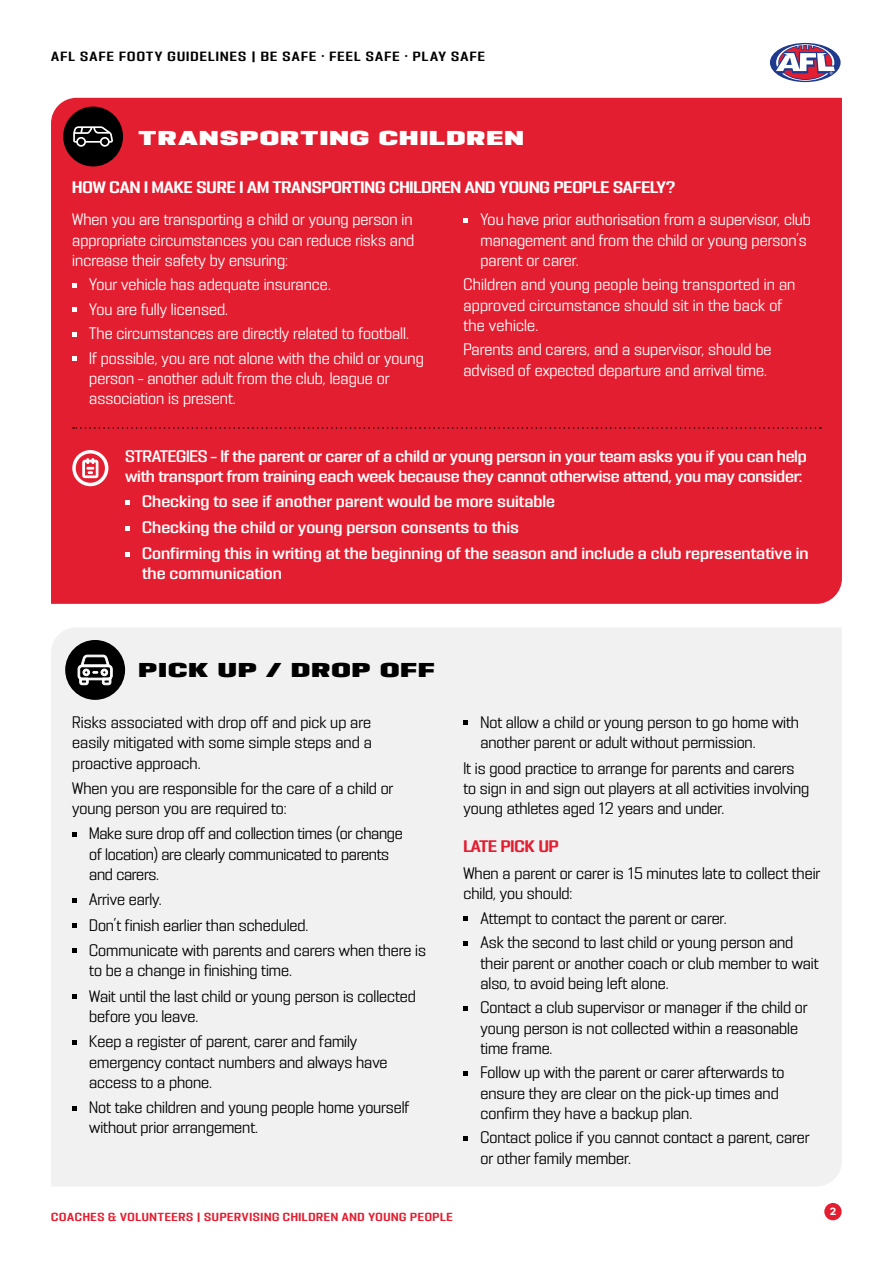
<style>
.page{position:relative;width:893px;height:1263px;background:#fff}
.page>*{position:absolute;margin:0;border:0;box-sizing:border-box;transform-origin:0 0}
.t1{font:18px "PODIUM Sharp 7.12";letter-spacing:.1em;color:#fff}
.t2{font:18px "PODIUM Sharp 7.12";letter-spacing:.1em;color:#000}
.Main_text{font:15px/20.2px "PODIUM Sharp 5.6";letter-spacing:-.005em;color:#000}
.Main_text-2{font:15px/20.2px "PODIUM Sharp 5.6";color:#fff}
.Main_text-3{font:15px/19.5px "PODIUM Sharp 5.8";color:#fff}
.Main_text-4{font:15px/19.5px "PODIUM Sharp 5.8";letter-spacing:-.02em;color:#fff}
.Main_text-5{font:15px "PODIUM Sharp 5.9";letter-spacing:-.005em;color:#fff}
.Main_text-6{font:15px "PODIUM Sharp 5.9";letter-spacing:-.005em;color:#e31e30}
.t3{font:12px "PODIUM Sharp 5.9";letter-spacing:.1em;color:#000}
.t4{font:10.5px "PODIUM Sharp 5.9";letter-spacing:.06em;color:#e31e30}
.t5{font:700 10.5px "Filson Soft";color:#fff}
</style>
<div class="page">
<svg style="left:768px;top:42px;width:74px;height:41px"></svg>
<div style="left:770px;top:43px;width:71px;height:39px;background:#1e398d;border-radius:50%"></div>
<svg style="left:776px;top:44px;width:59px;height:37px"></svg>
<div style="left:51px;top:98px;width:791px;height:506px;background:#e31e30"></div>
<svg style="left:72px;top:283px;width:5px;height:4px"></svg>
<svg style="left:72px;top:308px;width:5px;height:4px"></svg>
<svg style="left:72px;top:332px;width:5px;height:4px"></svg>
<svg style="left:72px;top:357px;width:5px;height:4px"></svg>
<svg style="left:463px;top:218px;width:5px;height:4px"></svg>
<svg style="left:125px;top:500px;width:4px;height:4px"></svg>
<svg style="left:125px;top:526px;width:4px;height:4px"></svg>
<svg style="left:125px;top:552px;width:4px;height:4px"></svg>
<svg style="left:73px;top:427px;width:748px;height:2px"></svg>
<div style="left:51px;top:627px;width:791px;height:559px;background:#f1f1f2"></div>
<svg style="left:72px;top:832px;width:5px;height:4px"></svg>
<svg style="left:72px;top:898px;width:5px;height:4px"></svg>
<svg style="left:72px;top:923px;width:5px;height:5px"></svg>
<svg style="left:72px;top:949px;width:5px;height:4px"></svg>
<svg style="left:72px;top:994px;width:5px;height:5px"></svg>
<svg style="left:72px;top:1040px;width:5px;height:4px"></svg>
<svg style="left:72px;top:1106px;width:5px;height:4px"></svg>
<svg style="left:463px;top:721px;width:5px;height:4px"></svg>
<svg style="left:463px;top:916px;width:5px;height:5px"></svg>
<svg style="left:463px;top:941px;width:5px;height:4px"></svg>
<svg style="left:463px;top:1006px;width:5px;height:4px"></svg>
<svg style="left:463px;top:1071px;width:5px;height:4px"></svg>
<svg style="left:463px;top:1136px;width:5px;height:4px"></svg>
<div style="left:65px;top:640px;width:60px;height:60px;background:#000;border-radius:50%"></div>
<svg style="left:78px;top:655px;width:35px;height:30px"></svg>
<div style="left:63px;top:107px;width:60px;height:59px;background:#000;border-radius:50%"></div>
<svg style="left:73px;top:126px;width:40px;height:21px"></svg>
<svg style="left:72px;top:450px;width:36px;height:36px"></svg>
<div style="left:824px;top:1203px;width:18px;height:17px;background:#e31e30;border-radius:50%"></div>
<p class="t3" style="left:51px;top:48px;width:435px">AFL SAFE FOOTY GUIDELINES | BE SAFE • FEEL SAFE • PLAY SAFE</p>
<p class="t1" style="left:139px;top:127px;width:386px">TRANSPORTING CHILDREN</p>
<p class="Main_text-5" style="left:72px;top:178px;width:605px">HOW CAN I MAKE SURE I AM TRANSPORTING CHILDREN AND YOUNG PEOPLE SAFELY?</p>
<p class="Main_text-2" style="left:480px;top:209px;width:332px">You have prior authorisation from a supervisor, club management and from the child or young person’s parent or carer.</p>
<p class="Main_text-2" style="left:463px;top:274px;width:333px">Children and young people being transported in an approved circumstance should sit in the back of the vehicle.</p>
<p class="Main_text-2" style="left:463px;top:339px;width:310px">Parents and carers, and a supervisor, should be advised of expected departure and arrival time.</p>
<p class="Main_text-2" style="left:72px;top:209px;width:343px;text-align:justify">When you are transporting a child or young person in appropriate circumstances you can reduce risks and increase their safety by ensuring:</p>
<p class="Main_text-2" style="left:89px;top:274px;width:243px">Your vehicle has adequate insurance.</p>
<p class="Main_text-2" style="left:89px;top:299px;width:140px">You are fully licensed.</p>
<p class="Main_text-2" style="left:89px;top:323px;width:321px">The circumstances are directly related to football.</p>
<p class="Main_text-2" style="left:89px;top:348px;width:336px">If possible, you are not alone with the child or young person – another adult from the club, league or association is present.</p>
<p class="Main_text-4" style="left:125px;top:446px;width:683px">STRATEGIES – If the parent or carer of a child or young person in your team asks you if you can help with transport from training each week because they cannot otherwise attend, you may consider:</p>
<p class="Main_text-3" style="left:142px;top:492px;width:414px">Checking to see if another parent would be more suitable</p>
<p class="Main_text-3" style="left:142px;top:518px;width:378px">Checking the child or young person consents to this</p>
<p class="Main_text-3" style="left:142px;top:544px;width:668px">Confirming this in writing at the beginning of the season and include a club representative in the communication</p>
<p class="t2" style="left:139px;top:658px;width:297px">PICK UP / DROP OFF</p>
<p class="Main_text" style="left:72px;top:712px;width:301px;text-align:justify">Risks associated with drop off and pick up are easily mitigated with some simple steps and a proactive approach.</p>
<p class="Main_text" style="left:72px;top:778px;width:323px">When you are responsible for the care of a child or young person you are required to:</p>
<p class="Main_text" style="left:89px;top:823px;width:315px">Make sure drop off and collection times (or change of location) are clearly communicated to parents and carers.</p>
<p class="Main_text" style="left:89px;top:889px;width:74px">Arrive early.</p>
<p class="Main_text" style="left:89px;top:915px;width:221px">Don’t finish earlier than scheduled.</p>
<p class="Main_text" style="left:89px;top:940px;width:338px">Communicate with parents and carers when there is to be a change in finishing time.</p>
<p class="Main_text" style="left:89px;top:986px;width:328px">Wait until the last child or young person is collected before you leave.</p>
<p class="Main_text" style="left:89px;top:1031px;width:300px">Keep a register of parent, carer and family emergency contact numbers and always have access to a phone.</p>
<p class="Main_text" style="left:89px;top:1097px;width:322px">Not take children and young people home yourself without prior arrangement.</p>
<p class="Main_text" style="left:480px;top:712px;width:320px">Not allow a child or young person to go home with another parent or adult without permission.</p>
<p class="Main_text" style="left:463px;top:758px;width:347px">It is good practice to arrange for parents and carers to sign in and sign out players at all activities involving young athletes aged 12 years and under.</p>
<p class="Main_text-6" style="left:463px;top:837px;width:97px">LATE PICK UP</p>
<p class="Main_text" style="left:463px;top:863px;width:358px">When a parent or carer is 15 minutes late to collect their child, you should:</p>
<p class="Main_text" style="left:480px;top:908px;width:248px">Attempt to contact the parent or carer.</p>
<p class="Main_text" style="left:480px;top:932px;width:340px">Ask the second to last child or young person and their parent or another coach or club member to wait also, to avoid being left alone.</p>
<p class="Main_text" style="left:480px;top:997px;width:329px">Contact a club supervisor or manager if the child or young person is not collected within a reasonable time frame.</p>
<p class="Main_text" style="left:480px;top:1062px;width:305px">Follow up with the parent or carer afterwards to ensure they are clear on the pick-up times and confirm they have a backup plan.</p>
<p class="Main_text" style="left:480px;top:1127px;width:331px">Contact police if you cannot contact a parent, carer or other family member.</p>
<p class="t4" style="left:51px;top:1210px;width:403px">COACHES &amp; VOLUNTEERS | SUPERVISING CHILDREN AND YOUNG PEOPLE</p>
<p class="t5" style="left:830px;top:1205px;width:8px">2</p>
</div>
